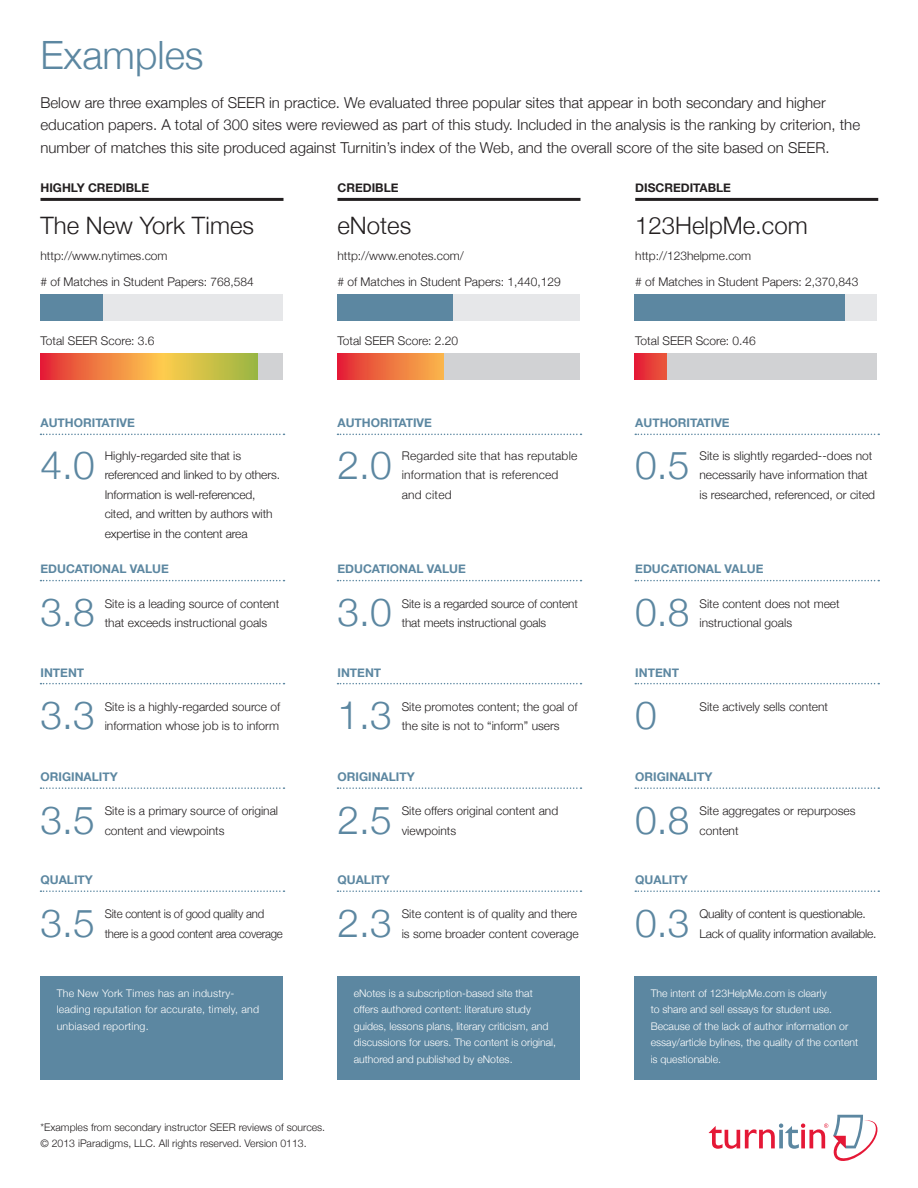
<style>
.page{position:relative;width:918px;height:1188px;background:#fff}
.page>*{position:absolute;margin:0;border:0;box-sizing:border-box;transform-origin:0 0}
.t1{font:300 39px "Helvetica Neue";color:#5c87a1}
.t2{font:300 24px "Helvetica Neue";color:#231f20}
.t3{font:300 15px/22.5px "Helvetica Neue";color:#231f20}
.t4{font:300 12px/19.5px "Helvetica Neue";color:#231f20}
.t5{font:700 12px "Helvetica Neue";color:#5c87a1}
.t6{font:300 12px/19.5px "Helvetica Neue";letter-spacing:-.02em;color:#231f20}
.t7{font:300 12px/19.5px "Helvetica Neue";letter-spacing:.02em;color:#231f20}
.t8{font:300 12px/19.5px "Helvetica Neue";letter-spacing:-.02em;color:#231f20;scale:.95 1}
.t9{font:700 12px "Helvetica Neue";color:#231f20}
.t10{font:300 10.5px/16.5px "Helvetica Neue";color:#fff}
.t11{font:300 10.5px/16.5px "Helvetica Neue";color:#231f20}
.t12{font:300 10.5px/16.5px "Helvetica Neue";letter-spacing:.02em;color:#fff}
</style>
<div class="page">
<svg style="left:40px;top:434px;width:245px;height:1px"></svg>
<svg style="left:338px;top:434px;width:243px;height:1px"></svg>
<svg style="left:635px;top:434px;width:244px;height:1px"></svg>
<svg style="left:40px;top:787px;width:245px;height:2px"></svg>
<svg style="left:338px;top:787px;width:243px;height:2px"></svg>
<svg style="left:635px;top:787px;width:244px;height:2px"></svg>
<svg style="left:40px;top:683px;width:245px;height:1px"></svg>
<svg style="left:338px;top:683px;width:243px;height:1px"></svg>
<svg style="left:635px;top:683px;width:244px;height:1px"></svg>
<svg style="left:40px;top:580px;width:245px;height:1px"></svg>
<svg style="left:338px;top:580px;width:243px;height:1px"></svg>
<svg style="left:635px;top:580px;width:244px;height:1px"></svg>
<svg style="left:40px;top:890px;width:245px;height:2px"></svg>
<svg style="left:338px;top:890px;width:243px;height:2px"></svg>
<svg style="left:635px;top:890px;width:244px;height:2px"></svg>
<hr style="left:40px;top:198px;width:244px;height:3px;background:#231f20">
<hr style="left:338px;top:198px;width:242px;height:3px;background:#231f20">
<hr style="left:635px;top:198px;width:243px;height:3px;background:#231f20">
<div style="left:40px;top:976px;width:244px;height:104px;background:#5c87a1"></div>
<div style="left:338px;top:976px;width:242px;height:104px;background:#5c87a1"></div>
<div style="left:634px;top:976px;width:244px;height:104px;background:#5c87a1"></div>
<svg style="left:709px;top:1115px;width:169px;height:46px"></svg>
<div style="left:634px;top:294px;width:244px;height:26px;background:#e6e7e9"></div>
<div style="left:338px;top:294px;width:242px;height:26px;background:#e6e7e9"></div>
<div style="left:40px;top:294px;width:244px;height:26px;background:#e6e7e9"></div>
<div style="left:634px;top:353px;width:244px;height:27px;background:#d1d2d4"></div>
<div style="left:338px;top:353px;width:242px;height:27px;background:#d1d2d4"></div>
<div style="left:40px;top:353px;width:244px;height:27px;background:#d1d2d4"></div>
<div style="left:634px;top:353px;width:32px;height:27px;background:linear-gradient(to right,#e41836,#e9573b)"></div>
<div style="left:338px;top:353px;width:106px;height:27px;background:linear-gradient(to right,#e32835,#f9ba4b)"></div>
<svg style="left:40px;top:353px;width:217px;height:27px;background:#e09944"></svg>
<div style="left:634px;top:294px;width:211px;height:26px;background:#5c87a1"></div>
<div style="left:338px;top:294px;width:115px;height:26px;background:#5c87a1"></div>
<div style="left:40px;top:294px;width:63px;height:26px;background:#5c87a1"></div>
<h1 class="t1" style="left:40px;top:24px;width:165px">Examples</h1>
<p class="t3" style="left:40px;top:90px;width:821px">Below are three examples of SEER in practice. We evaluated three popular sites that appear in both secondary and higher education papers. A total of 300 sites were reviewed as part of this study. Included in the analysis is the ranking by criterion, the number of matches this site produced against Turnitin’s index of the Web, and the overall score of the site based on SEER.</p>
<p class="t9" style="left:40px;top:179px;width:17px">HIGHLY</p>
<p class="t9" style="left:88px;top:179px;width:17px">CREDI</p>
<p class="t9" style="left:126px;top:179px;width:17px">BLE</p>
<h2 class="t2" style="left:40px;top:206px;width:215px">The New York Times</h2>
<p class="t4" style="left:40px;top:242px;width:215px;line-height:26.2px">http://www.nytimes.com<br># of Matches in Student Papers: 768,584</p>
<p class="t4" style="left:40px;top:330px;width:116px">Total SEER Score: 3.6</p>
<p class="t9" style="left:338px;top:179px;width:17px">CREDI</p>
<p class="t9" style="left:375px;top:179px;width:17px">BLE</p>
<h2 class="t2" style="left:338px;top:206px;width:75px">eNotes</h2>
<p class="t4" style="left:338px;top:242px;width:225px;line-height:26.2px">http://www.enotes.com/<br># of Matches in Student Papers: 1,440,129</p>
<p class="t4" style="left:338px;top:330px;width:122px">Total SEER Score: 2.20</p>
<p class="t9" style="left:635px;top:179px;width:17px">DISCREDITA</p>
<p class="t9" style="left:708px;top:179px;width:17px">BLE</p>
<h2 class="t2" style="left:635px;top:206px;width:174px">123HelpMe.com</h2>
<p class="t4" style="left:635px;top:242px;width:225px;line-height:26.2px">http://123helpme.com<br># of Matches in Student Papers: 2,370,843</p>
<p class="t4" style="left:635px;top:330px;width:122px">Total SEER Score: 0.46</p>
<p class="t5" style="left:40px;top:414px;width:96px">AUTHORITATIVE</p>
<p class="t5" style="left:338px;top:414px;width:96px">AUTHORITATIVE</p>
<p class="t5" style="left:635px;top:414px;width:96px">AUTHORITATIVE</p>
<h1 class="t1" style="left:40px;top:433px;width:56px">4.0</h1>
<h1 class="t1" style="left:337px;top:433px;width:56px">2.0</h1>
<h1 class="t1" style="left:635px;top:433px;width:56px">0.5</h1>
<p class="t4" style="left:105px;top:445px;width:177px">Highly-regarded site that is referenced and linked to by others.<br>Information is well-referenced, cited, and written by authors with expertise in the content area</p>
<p class="t7" style="left:402px;top:445px;width:177px">Regarded site that has reputable information that is referenced and cited</p>
<p class="t4" style="left:700px;top:445px;width:177px">Site is slightly regarded--does not necessarily have information that is researched, referenced, or cited</p>
<p class="t5" style="left:40px;top:560px;width:130px">EDUCATIONAL VALUE</p>
<p class="t5" style="left:338px;top:560px;width:130px">EDUCATIONAL VALUE</p>
<p class="t5" style="left:635px;top:560px;width:130px">EDUCATIONAL VALUE</p>
<h1 class="t1" style="left:40px;top:581px;width:56px">3.8</h1>
<h1 class="t1" style="left:337px;top:581px;width:56px">3.0</h1>
<h1 class="t1" style="left:635px;top:581px;width:56px">0.8</h1>
<p class="t4" style="left:105px;top:593px;width:176px">Site is a leading source of content that exceeds instructional goals</p>
<p class="t4" style="left:402px;top:593px;width:178px">Site is a regarded source of content that meets instructional goals</p>
<p class="t4" style="left:700px;top:593px;width:142px">Site content does not meet instructional goals</p>
<p class="t5" style="left:40px;top:663px;width:45px">INTENT</p>
<p class="t5" style="left:338px;top:663px;width:45px">INTENT</p>
<p class="t5" style="left:635px;top:663px;width:45px">INTENT</p>
<h1 class="t1" style="left:40px;top:684px;width:56px">3.3</h1>
<h1 class="t1" style="left:337px;top:684px;width:56px">1.3</h1>
<h1 class="t1" style="left:635px;top:684px;width:23px">0</h1>
<p class="t4" style="left:105px;top:696px;width:177px">Site is a highly-regarded source of information whose job is to inform</p>
<p class="t4" style="left:402px;top:696px;width:177px">Site promotes content; the goal of the site is not to “inform” users</p>
<p class="t4" style="left:700px;top:696px;width:130px">Site actively sells content</p>
<p class="t5" style="left:40px;top:767px;width:79px">ORIGINALITY</p>
<p class="t5" style="left:338px;top:767px;width:79px">ORIGINALITY</p>
<p class="t5" style="left:635px;top:767px;width:79px">ORIGINALITY</p>
<h1 class="t1" style="left:40px;top:789px;width:56px">3.5</h1>
<h1 class="t1" style="left:337px;top:789px;width:56px">2.5</h1>
<h1 class="t1" style="left:635px;top:789px;width:56px">0.8</h1>
<p class="t4" style="left:105px;top:801px;width:175px">Site is a primary source of original content and viewpoints</p>
<p class="t4" style="left:402px;top:801px;width:158px">Site offers original content and viewpoints</p>
<p class="t4" style="left:700px;top:801px;width:158px">Site aggregates or repurposes content</p>
<p class="t5" style="left:41px;top:870px;width:54px">QUALITY</p>
<p class="t5" style="left:338px;top:870px;width:54px">QUALITY</p>
<p class="t5" style="left:635px;top:870px;width:54px">QUALITY</p>
<h1 class="t1" style="left:40px;top:892px;width:56px">3.5</h1>
<h1 class="t1" style="left:337px;top:892px;width:56px">2.3</h1>
<h1 class="t1" style="left:635px;top:892px;width:56px">0.3</h1>
<p class="t8" style="left:105px;top:904px;width:189px">Site content is of good quality and there is a good content area coverage</p>
<p class="t4" style="left:402px;top:904px;width:178px">Site content is of quality and there is some broader content coverage</p>
<p class="t6" style="left:700px;top:904px;width:178px">Quality of content is questionable.<br>Lack of quality information available.</p>
<p class="t12" style="left:57px;top:984px;width:204px">The New York Times has an industry&shy;leading reputation for accurate, timely, and unbiased reporting.</p>
<p class="t10" style="left:354px;top:984px;width:204px">eNotes is a subscription-based site that offers authored content: literature study guides, lessons plans, literary criticism, and discussions for users. The content is original, authored and published by eNotes.</p>
<p class="t10" style="left:651px;top:984px;width:209px">The intent of 123HelpMe.com is clearly<br>to share and sell essays for student use.<br>Because of the lack of author information or essay/article bylines, the quality of the content is questionable.</p>
<p class="t11" style="left:40px;top:1118px;width:286px">*Examples from secondary instructor SEER reviews of sources. © 2013 iParadigms, LLC. All rights reserved. Version 0113.</p>
</div>
